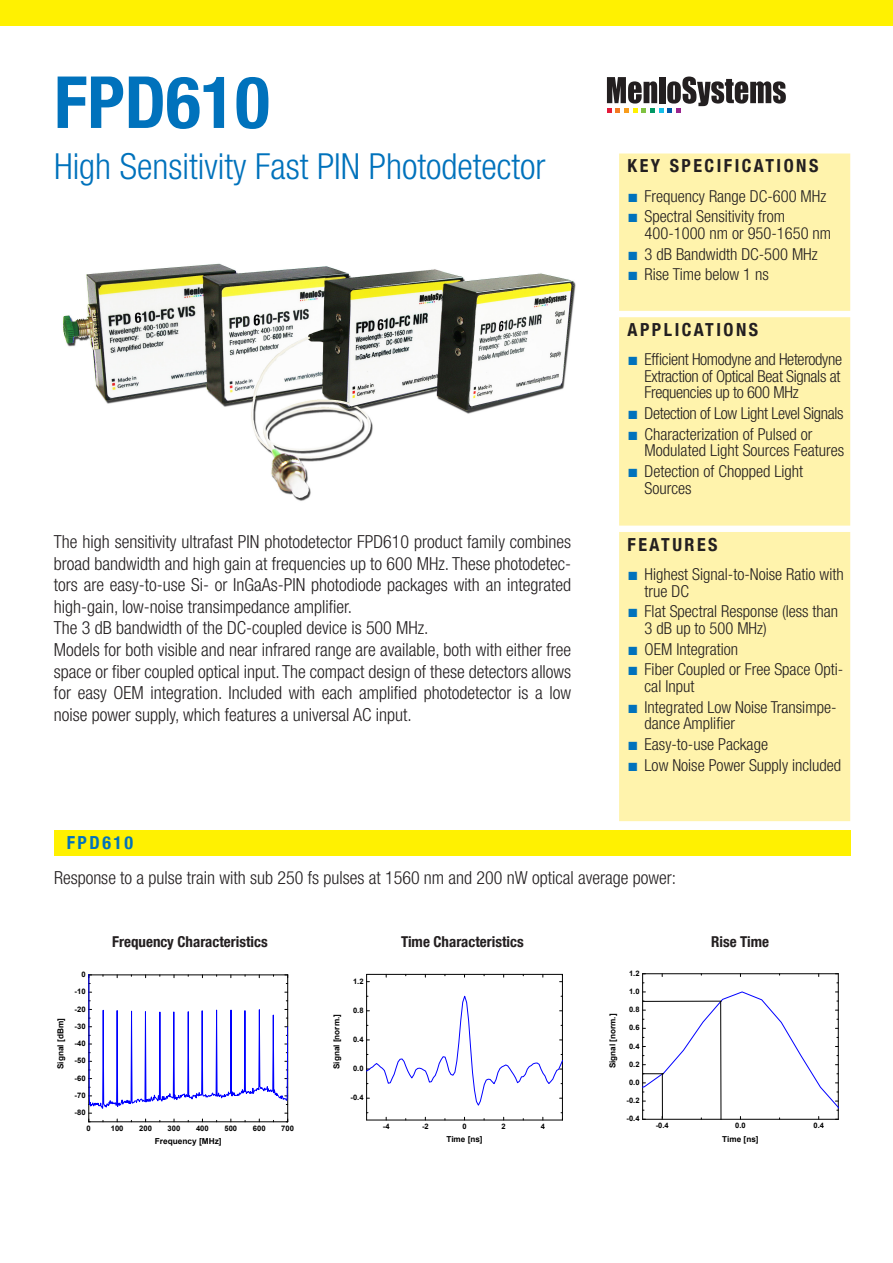
<style>
.page{position:relative;width:893px;height:1263px;background:#fff}
.page>*{position:absolute;margin:0;border:0;box-sizing:border-box;transform-origin:0 0}
.t1{font:700 condensed 72px "Helvetica Neue LT Com";color:#0072bc}
.Subtitle{font:300 condensed 36px "Helvetica Neue LT Com";color:#0072bc}
.t2{font:300 condensed 18px/21.6px "Helvetica Neue LT Com";color:#231f20;text-align:justify}
.Paragraph_Title_2{font:700 condensed 18px "Helvetica Neue LT Com";letter-spacing:.14em;color:#231f20}
.Paragraph_Title_2-2{font:700 condensed 18px "Helvetica Neue LT Com";letter-spacing:.14em;color:#0072bc}
.t3{font:300 condensed 16.5px/16.5px "Helvetica Neue LT Com";color:#231f20}
.t4{font:300 condensed 16.5px "Helvetica Neue LT Com";letter-spacing:-.02em;color:#231f20}
.t5{font:700 condensed 15px "Helvetica Neue LT Com";color:#231f20}
.t6{font:700 8.25px "Arial";color:#000}
.t7{font:700 8.1px "Arial";color:#000}
.t8{font:700 7.65px "Arial";color:#000}
.t9{font:700 7.5px "Arial";color:#000}
.s1{font-family:"Times New Roman";font-weight:400;font-stretch:normal;font-size:18px;color:#0072bc}
</style>
<div class="page">
<div style="left:0;top:0;width:893px;height:26px;background:#fff101"></div>
<svg style="left:607px;top:77px;width:179px;height:36px"></svg>
<img style="left:63px;top:263px;width:513px;height:238px">
<div style="left:619px;top:153px;width:231px;height:668px;background:#fff3ac"></div>
<div style="left:54px;top:830px;width:796px;height:26px;background:#fff101"></div>
<svg style="left:88px;top:974px;width:200px;height:148px"></svg>
<hr style="left:367px;top:1120px;width:195px;height:1px;background:#000">
<hr style="left:366px;top:974px;width:1px;height:146px;background:#000">
<hr style="left:367px;top:974px;width:195px;height:1px;background:#000">
<hr style="left:562px;top:974px;width:1px;height:146px;background:#000">
<svg style="left:367px;top:996px;width:195px;height:109px"></svg>
<hr style="left:642px;top:974px;width:1px;height:145px;background:#000">
<hr style="left:643px;top:973px;width:195px;height:1px;background:#000">
<hr style="left:838px;top:974px;width:1px;height:145px;background:#000">
<svg style="left:643px;top:991px;width:195px;height:129px"></svg>
<hr style="left:720px;top:1001px;width:1px;height:118px;background:#000">
<hr style="left:643px;top:1001px;width:78px;height:1px;background:#000">
<p class="t1" style="left:54px;top:59px;width:217px">FPD610</p>
<p class="Subtitle" style="left:54px;top:146px;width:493px">High Sensitivity Fast PIN Photodetector</p>
<p class="t2" style="left:54px;top:531px;width:519px">The high sensitivity ultrafast PIN photodetector FPD610 product family combines broad bandwidth and high gain at frequencies up to 600 MHz. These photodetec&shy;tors are easy-to-use Si- or InGaAs-PIN photodiode packages with an integrated high-gain, low-noise transimpedance amplifier.</p>
<p class="t2" style="left:54px;top:617px;width:376px">The 3 dB bandwidth of the DC-coupled device is 500 MHz.</p>
<p class="t2" style="left:54px;top:639px;width:519px">Models for both visible and near infrared range are available, both with either free space or fiber coupled optical input. The compact design of these detectors allows for easy OEM integration. Included with each amplified photodetector is a low noise power supply, which features a universal AC input.</p>
<p class="Paragraph_Title_2" style="left:628px;top:155px;width:192px">KEY SPECIFICATIONS</p>
<p class="t3" style="left:628px;top:187px;width:200px"><span class="s1">■</span> Frequency Range DC-600 MHz</p>
<p class="t3" style="left:645px;top:208px;width:188px;text-indent:-17px"><span class="s1">■</span> Spectral Sensitivity from<br>400-1000 nm or 950-1650 nm</p>
<p class="t3" style="left:628px;top:245px;width:192px"><span class="s1">■</span> 3 dB Bandwidth DC-500 MHz</p>
<p class="t3" style="left:628px;top:266px;width:143px"><span class="s1">■</span> Rise Time below 1 ns</p>
<p class="Paragraph_Title_2" style="left:628px;top:319px;width:132px">APPLICATIONS</p>
<p class="t3" style="left:645px;top:351px;width:199px;text-align:justify;text-indent:-17px"><span class="s1">■</span> Efficient Homodyne and Heterodyne Extraction of Optical Beat Signals at Frequencies up to 600 MHz</p>
<p class="t4" style="left:628px;top:404px;width:218px"><span class="s1">■</span> Detection of Low Light Level Signals</p>
<p class="t3" style="left:645px;top:426px;width:201px;text-indent:-17px"><span class="s1">■</span> Characterization of Pulsed or<br>Modulated Light Sources Features</p>
<p class="t3" style="left:645px;top:463px;width:160px;text-indent:-17px"><span class="s1">■</span> Detection of Chopped Light<br>Sources</p>
<p class="Paragraph_Title_2" style="left:628px;top:534px;width:91px">FEATURES</p>
<p class="t3" style="left:645px;top:566px;width:201px;text-indent:-17px"><span class="s1">■</span> Highest Signal-to-Noise Ratio with true DC</p>
<p class="t3" style="left:645px;top:603px;width:195px;text-indent:-17px"><span class="s1">■</span> Flat Spectral Response (less than<br>3 dB up to 500 MHz)</p>
<p class="t3" style="left:628px;top:640px;width:112px"><span class="s1">■</span> OEM Integration</p>
<p class="t3" style="left:645px;top:661px;width:200px;text-indent:-17px"><span class="s1">■</span> Fiber Coupled or Free Space Opti&shy;cal Input</p>
<p class="t3" style="left:645px;top:698px;width:193px;text-indent:-17px"><span class="s1">■</span> Integrated Low Noise Transimpe&shy;dance Amplifier</p>
<p class="t3" style="left:628px;top:736px;width:142px"><span class="s1">■</span> Easy-to-use Package</p>
<p class="t3" style="left:628px;top:756px;width:215px"><span class="s1">■</span> Low Noise Power Supply included</p>
<p class="Paragraph_Title_2-2" style="left:67px;top:832px;width:68px">FPD610</p>
<p class="t2" style="left:54px;top:866px;width:624px">Response to a pulse train with sub 250 fs pulses at 1560 nm and 200 nW optical average power:</p>
<p class="t6" style="left:55px;top:1069px;width:52px;rotate:-90deg">Signal [dBm]</p>
<p class="t5" style="left:112px;top:933px;width:157px">Frequency Characteristics</p>
<p class="t5" style="left:401px;top:933px;width:124px">Time Characteristics</p>
<p class="t5" style="left:711px;top:933px;width:59px">Rise Time</p>
<p class="t8" style="left:81px;top:969px;width:6px">0</p>
<p class="t9" style="left:353px;top:976px;width:12px">1.2</p>
<p class="t9" style="left:629px;top:968px;width:12px">1.2</p>
<p class="t8" style="left:75px;top:986px;width:13px">-10</p>
<p class="t9" style="left:629px;top:986px;width:12px">1.0</p>
<p class="t8" style="left:75px;top:1003px;width:13px">-20</p>
<p class="t8" style="left:75px;top:1021px;width:13px">-30</p>
<p class="t8" style="left:75px;top:1038px;width:13px">-40</p>
<p class="t8" style="left:75px;top:1055px;width:13px">-50</p>
<p class="t7" style="left:331px;top:1069px;width:56px;rotate:-90deg">Signal [norm.]</p>
<p class="t9" style="left:353px;top:1005px;width:12px">0.8</p>
<p class="t9" style="left:353px;top:1034px;width:12px">0.4</p>
<p class="t9" style="left:353px;top:1063px;width:12px">0.0</p>
<p class="t7" style="left:607px;top:1068px;width:56px;rotate:-90deg">Signal [norm.]</p>
<p class="t9" style="left:629px;top:1004px;width:12px">0.8</p>
<p class="t9" style="left:629px;top:1022px;width:12px">0.6</p>
<p class="t9" style="left:629px;top:1041px;width:12px">0.4</p>
<p class="t9" style="left:629px;top:1059px;width:12px">0.2</p>
<p class="t8" style="left:75px;top:1072px;width:13px">-60</p>
<p class="t9" style="left:629px;top:1077px;width:12px">0.0</p>
<p class="t8" style="left:75px;top:1090px;width:13px">-70</p>
<p class="t9" style="left:351px;top:1092px;width:14px">-0.4</p>
<p class="t9" style="left:627px;top:1095px;width:14px">-0.2</p>
<p class="t8" style="left:75px;top:1107px;width:13px">-80</p>
<p class="t8" style="left:87px;top:1123px;width:6px">0</p>
<p class="t8" style="left:111px;top:1123px;width:14px">100</p>
<p class="t8" style="left:139px;top:1123px;width:14px">200</p>
<p class="t8" style="left:168px;top:1123px;width:14px">300</p>
<p class="t8" style="left:196px;top:1123px;width:14px">400</p>
<p class="t8" style="left:224px;top:1123px;width:14px">500</p>
<p class="t8" style="left:253px;top:1123px;width:14px">600</p>
<p class="t8" style="left:281px;top:1123px;width:14px">700</p>
<p class="t6" style="left:155px;top:1135px;width:68px">Frequency [MHz]</p>
<p class="t9" style="left:383px;top:1121px;width:8px">-4</p>
<p class="t9" style="left:422px;top:1121px;width:8px">-2</p>
<p class="t9" style="left:462px;top:1121px;width:6px">0</p>
<p class="t9" style="left:502px;top:1121px;width:6px">2</p>
<p class="t9" style="left:541px;top:1121px;width:6px">4</p>
<p class="t7" style="left:446px;top:1134px;width:38px">Time [ns]</p>
<p class="t9" style="left:627px;top:1113px;width:14px">-0.4</p>
<p class="t9" style="left:656px;top:1120px;width:14px">-0.4</p>
<p class="t9" style="left:735px;top:1120px;width:12px">0.0</p>
<p class="t9" style="left:813px;top:1120px;width:12px">0.4</p>
<p class="t7" style="left:722px;top:1133px;width:38px">Time [ns]</p>
</div>
